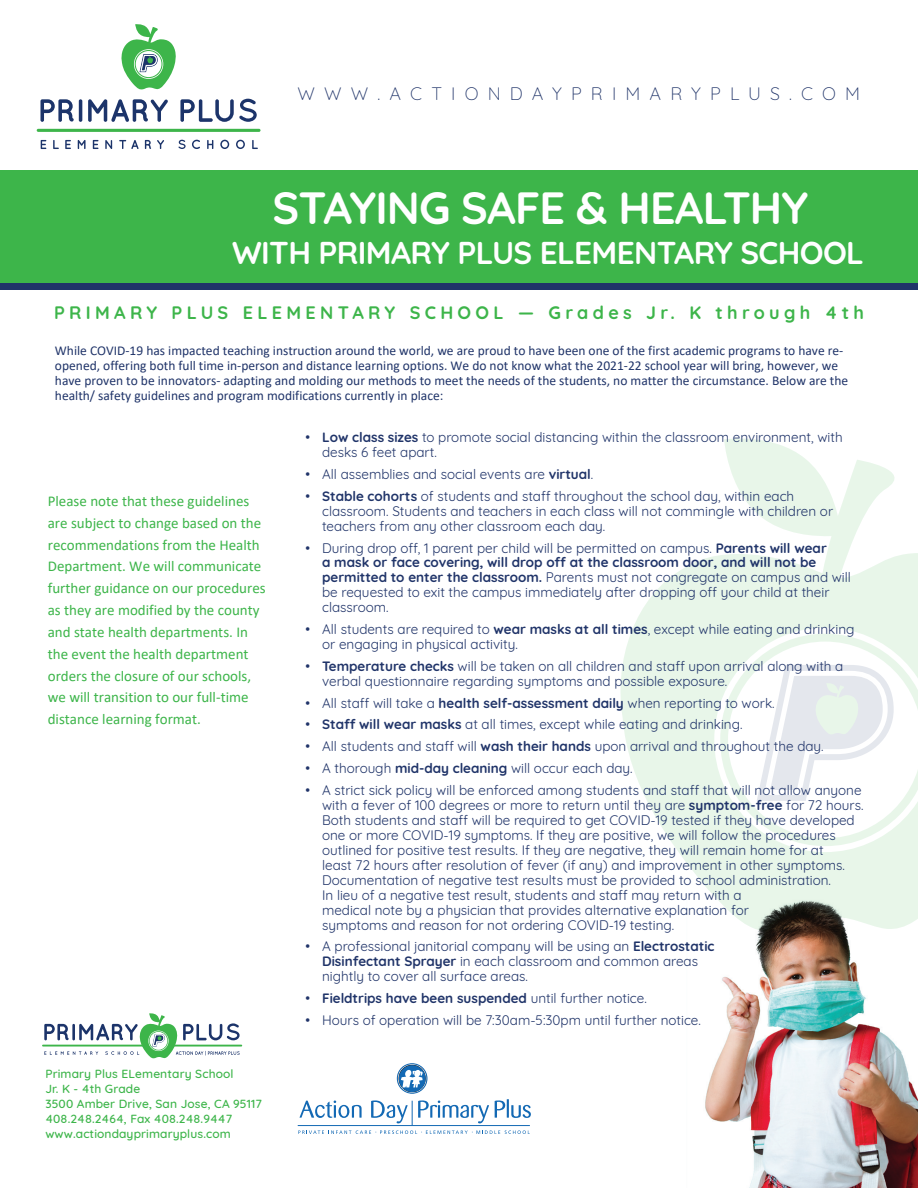
<style>
.page{position:relative;width:918px;height:1188px;background:#fff}
.page>*{position:absolute;margin:0;border:0;box-sizing:border-box;transform-origin:0 0}
.t1{font:700 45px "Quicksand";letter-spacing:-.02em;color:#fff}
.t2{font:700 31.5px "Quicksand";letter-spacing:-.02em;color:#fff}
.t3{font:700 18px "Quicksand";letter-spacing:.24em;color:#3db54a}
.t4{font:300 18px "Quicksand";letter-spacing:.51em;color:#203469}
.t5{font:15px/21.8px "Calibri";color:#3db54a}
.t6{font:13.5px/15px "Quicksand";color:#203469}
.t7{font:13.5px/15.1px "Calibri";color:#203469}
.t8{font:700 13.5px "Quicksand";color:#203469}
.t9{font:500 12px/15px "Quicksand";letter-spacing:.01em;color:#3db54a}
.s1{font-weight:700}
.s2{font-weight:400}
</style>
<div class="page">
<img style="left:705px;top:934px;width:213px;height:254px">
<svg style="left:620px;top:438px;width:298px;height:496px;fill:#e8f6e9"></svg>
<svg style="left:714px;top:628px;width:204px;height:224px;fill:#e8f6e9"></svg>
<svg style="left:728px;top:642px;width:190px;height:196px"></svg>
<div style="left:0;top:177px;width:918px;height:112px;background:linear-gradient(to right,#203469,#203469)"></div>
<div style="left:0;top:170px;width:918px;height:112px;background:#3db54a"></div>
<hr style="left:37px;top:129px;width:224px;height:3px;background:#3db54a;border-radius:2px">
<svg style="left:40px;top:99px;width:34px;height:23px"></svg>
<hr style="left:79px;top:99px;width:3px;height:23px;background:#1c346a;border-radius:2px">
<svg style="left:88px;top:99px;width:80px;height:23px"></svg>
<svg style="left:180px;top:99px;width:77px;height:23px"></svg>
<svg style="left:41px;top:140px;width:5px;height:9px"></svg>
<svg style="left:53px;top:140px;width:6px;height:9px"></svg>
<svg style="left:65px;top:140px;width:6px;height:9px"></svg>
<svg style="left:78px;top:140px;width:8px;height:9px"></svg>
<svg style="left:93px;top:140px;width:5px;height:9px"></svg>
<svg style="left:105px;top:140px;width:7px;height:9px"></svg>
<svg style="left:119px;top:140px;width:20px;height:9px"></svg>
<svg style="left:145px;top:140px;width:6px;height:9px"></svg>
<svg style="left:157px;top:140px;width:7px;height:9px"></svg>
<svg style="left:178px;top:140px;width:8px;height:9px"></svg>
<svg style="left:192px;top:140px;width:8px;height:9px"></svg>
<svg style="left:207px;top:140px;width:6px;height:9px"></svg>
<svg style="left:220px;top:140px;width:9px;height:9px"></svg>
<svg style="left:236px;top:140px;width:9px;height:9px"></svg>
<svg style="left:252px;top:140px;width:6px;height:9px"></svg>
<svg style="left:121px;top:24px;width:55px;height:66px"></svg>
<svg style="left:298px;top:1099px;width:233px;height:35px"></svg>
<img style="left:397px;top:1064px;width:30px;height:29px;border-radius:15px">
<div style="left:397px;top:1063px;width:30px;height:31px;border:1px solid #1369b4;border-radius:50%"></div>
<svg style="left:399px;top:1065px;width:27px;height:27px"></svg>
<svg style="left:401px;top:1070px;width:22px;height:17px"></svg>
<hr style="left:42px;top:1045px;width:200px;height:2px;background:#3db54a">
<svg style="left:44px;top:1013px;width:196px;height:46px"></svg>
<h3 class="t4" style="left:297px;top:80px;width:564px">WWW.ACTIONDAYPRIMARYPLUS.COM</h3>
<h1 class="t1" style="left:273px;top:171px;width:537px">STAYING SAFE &amp; HEALTHY</h1>
<h2 class="t2" style="left:232px;top:227px;width:633px">WITH PRIMARY PLUS ELEMENTARY SCHOOL</h2>
<h3 class="t3" style="left:54px;top:297px;width:812px">PRIMARY PLUS ELEMENTARY SCHOOL — Grades Jr. K through 4th</h3>
<p class="t7" style="left:55px;top:342px;width:795px">While COVID-19 has impacted teaching instruction around the world, we are proud to have been one of the first academic programs to have re&shy;opened, offering both full time in-person and distance learning options. We do not know what the 2021-22 school year will bring, however, we have proven to be innovators- adapting and molding our methods to meet the needs of the students, no matter the circumstance. Below are the health/ safety guidelines and program modifications currently in place:</p>
<p class="t6" style="left:322px;top:429px;width:522px;text-indent:-16px">• <span class="s1">Low class sizes</span> to promote social distancing within the classroom environment, with desks 6 feet apart.</p>
<p class="t6" style="left:306px;top:465px;width:289px">• All assemblies and social events are <span class="s1">virtual</span>.</p>
<p class="t6" style="left:322px;top:487px;width:513px;text-indent:-16px">• <span class="s1">Stable cohorts</span> of students and staff throughout the school day, within each classroom. Students and teachers in each class will not commingle with children or teachers from any other classroom each day.</p>
<p class="t6" style="left:322px;top:539px;width:530px;text-indent:-16px">• During drop off, 1 parent per child will be permitted on campus. <span class="s1">Parents will wear<br>a mask or face covering, will drop off at the classroom door, and will not be permitted to enter the classroom.</span> Parents must not congregate on campus and will be requested to exit the campus immediately after dropping off your child at their classroom.</p>
<p class="t6" style="left:322px;top:621px;width:534px;text-indent:-16px">• All students are required to <span class="s1">wear masks at all times</span>, except while eating and drinking or engaging in physical activity.</p>
<p class="t6" style="left:322px;top:657px;width:523px;text-indent:-16px">• <span class="s1">Temperature checks</span> will be taken on all children and staff upon arrival along with a verbal questionnaire regarding symptoms and possible exposure.</p>
<p class="t6" style="left:306px;top:694px;width:471px">• All staff will take a <span class="s1">health self-assessment daily</span> when reporting to work.</p>
<p class="t6" style="left:306px;top:716px;width:438px">• <span class="s1">Staff will wear masks</span> at all times, except while eating and drinking.</p>
<p class="t6" style="left:306px;top:738px;width:519px">• All students and staff will <span class="s1">wash their hands</span> upon arrival and throughout the day.</p>
<p class="t6" style="left:306px;top:759px;width:329px">• A thorough <span class="s1">mid-day cleaning</span> will occur each day.</p>
<p class="t6" style="left:322px;top:781px;width:543px;text-indent:-16px">• A strict sick policy will be enforced among students and staff that will not allow anyone with a fever of 100 degrees or more to return until they are <span class="s1">symptom-free</span> for 72 hours.<br>Both students and staff will be required to get COVID-19 tested if they have developed one or more COVID-19 symptoms. If they are positive, we will follow the procedures outlined for positive test results. If they are negative, they will remain home for at<br>least 72 hours after resolution of fever (if any) and improvement in other symptoms.<br>Documentation of negative test results must be provided to school administration.<br>In lieu of a negative test result, students and staff may return with a<br>medical note by a physician that provides alternative explanation for<br>symptoms and reason for not ordering COVID-19 testing.</p>
<p class="t6" style="left:322px;top:938px;width:394px;text-indent:-16px">• A professional janitorial company will be using an <span class="s1">Electrostatic<br>Disinfectant Sprayer</span> in each classroom and common areas nightly to cover all surface areas.</p>
<p class="t8" style="left:306px;top:987px;width:343px"><span class="s2">•</span> Fieldtrips have been suspended <span class="s2">until further notice.</span></p>
<p class="t6" style="left:306px;top:1011px;width:397px">• Hours of operation will be 7:30am-5:30pm until further notice.</p>
<p class="t5" style="left:48px;top:490px;width:219px">Please note that these guidelines are subject to change based on the recommendations from the Health Department. We will communicate further guidance on our procedures as they are modified by the county and state health departments. In the event the health department orders the closure of our schools, we will transition to our full-time distance learning format.</p>
<p class="t9" style="left:45px;top:1065px;width:218px">Primary Plus ELementary School<br>Jr. K - 4th Grade<br>3500 Amber Drive, San Jose, CA 95117<br>408.248.2464, Fax 408.248.9447 www.actiondayprimaryplus.com</p>
</div>
